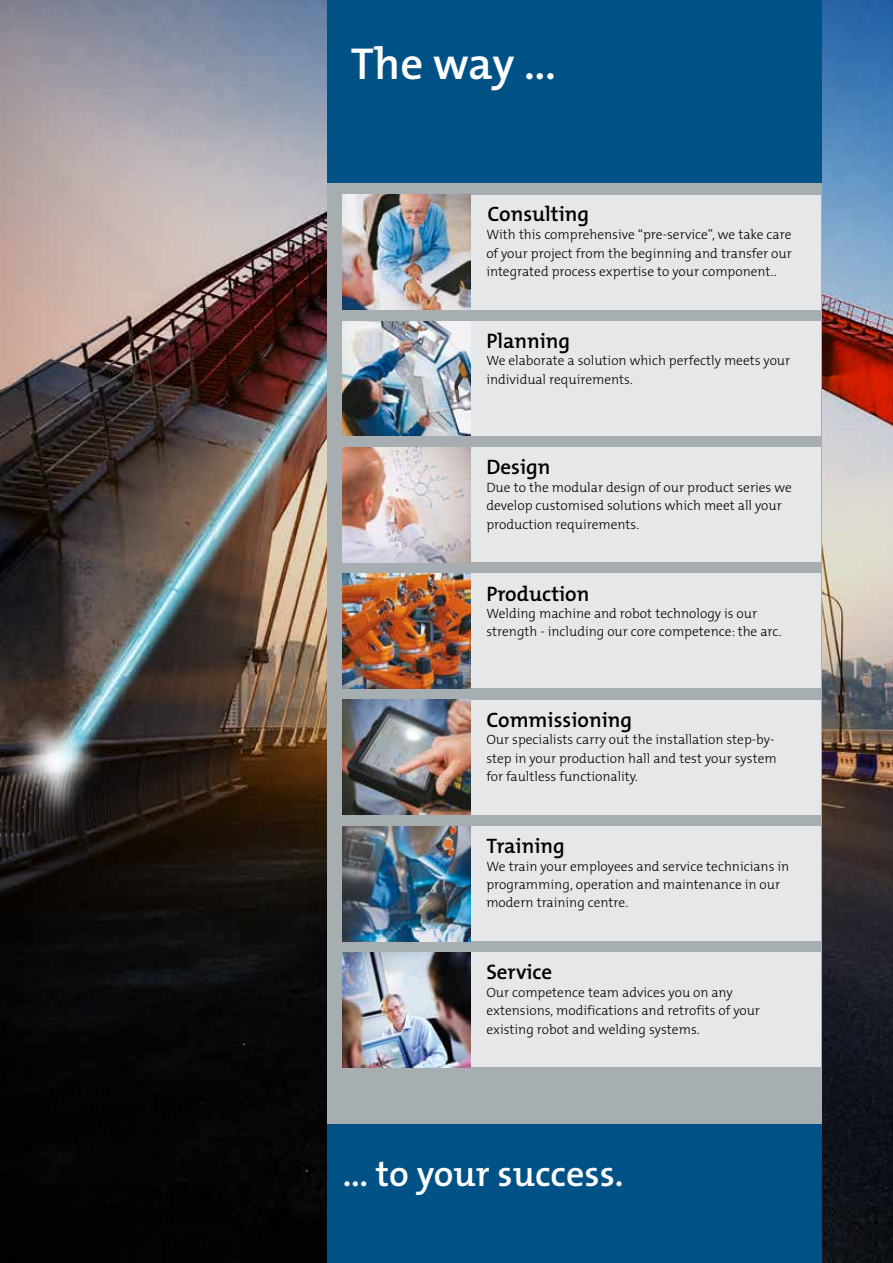
<style>
.page{position:relative;width:893px;height:1263px;background:#fff}
.page>*{position:absolute;margin:0;border:0;box-sizing:border-box;transform-origin:0 0}
.t1{font:600 45px "The Mix B6";letter-spacing:-.005em;color:#fff}
.t2{font:600 36px "The Mix B6";color:#fff}
.t3{font:600 21px "The Mix B6";color:#000}
.t4{font:300 13.5px/18.3px "The Mix B3";color:#000}
</style>
<div class="page">
<img style="left:0;top:0;width:893px;height:1263px">
<div style="left:327px;top:0;width:494px;height:183px;background:#005286"></div>
<div style="left:327px;top:183px;width:494px;height:942px;background:#a7aeb1"></div>
<div style="left:327px;top:1125px;width:494px;height:138px;background:#005286"></div>
<div style="left:463px;top:321px;width:358px;height:114px;background:#e5e7e9"></div>
<div style="left:463px;top:574px;width:358px;height:114px;background:#e5e7e9"></div>
<div style="left:466px;top:700px;width:355px;height:114px;background:#e5e7e9"></div>
<div style="left:463px;top:826px;width:358px;height:115px;background:#e5e7e9"></div>
<img style="left:343px;top:826px;width:127px;height:115px">
<div style="left:463px;top:952px;width:358px;height:115px;background:#e5e7e9"></div>
<img style="left:343px;top:952px;width:127px;height:115px">
<div style="left:471px;top:195px;width:350px;height:114px;background:#e5e7e9"></div>
<div style="left:463px;top:447px;width:358px;height:115px;background:#e5e7e9"></div>
<img style="left:343px;top:195px;width:127px;height:115px">
<img style="left:343px;top:321px;width:127px;height:115px">
<img style="left:343px;top:447px;width:127px;height:115px">
<img style="left:343px;top:574px;width:127px;height:114px">
<img style="left:343px;top:700px;width:127px;height:115px">
<h1 class="t1" style="left:351px;top:39px;width:207px">The way ...</h1>
<h3 class="t3" style="left:487px;top:202px;width:103px">Consulting</h3>
<p class="t4" style="left:486px;top:226px;width:307px;text-align:justify">With this comprehensive “pre-service”, we take care of your project from the beginning and transfer our integrated process expertise to your component..</p>
<h3 class="t3" style="left:486px;top:330px;width:85px">Planning</h3>
<p class="t4" style="left:486px;top:352px;width:305px">We elaborate a solution which perfectly meets your individual requirements.</p>
<h3 class="t3" style="left:486px;top:456px;width:66px">Design</h3>
<p class="t4" style="left:486px;top:478px;width:307px">Due to the modular design of our product series we develop customised solutions which meet all your production requirements.</p>
<h3 class="t3" style="left:486px;top:582px;width:105px">Production</h3>
<p class="t4" style="left:486px;top:605px;width:297px">Welding machine and robot technology is our strength - including our core competence: the arc.</p>
<h3 class="t3" style="left:486px;top:709px;width:147px">Commissioning</h3>
<p class="t4" style="left:486px;top:731px;width:292px">Our specialists carry out the installation step-by&shy;step in your production hall and test your system for faultless functionality.</p>
<h3 class="t3" style="left:486px;top:834px;width:80px">Training</h3>
<p class="t4" style="left:486px;top:857px;width:304px">We train your employees and service technicians in programming, operation and maintenance in our modern training centre.</p>
<h3 class="t3" style="left:486px;top:960px;width:67px">Service</h3>
<p class="t4" style="left:486px;top:984px;width:275px">Our competence team advices you on any extensions, modifications and retrofits of your existing robot and welding systems.</p>
<h2 class="t2" style="left:343px;top:1154px;width:282px">... to your success.</h2>
</div>
